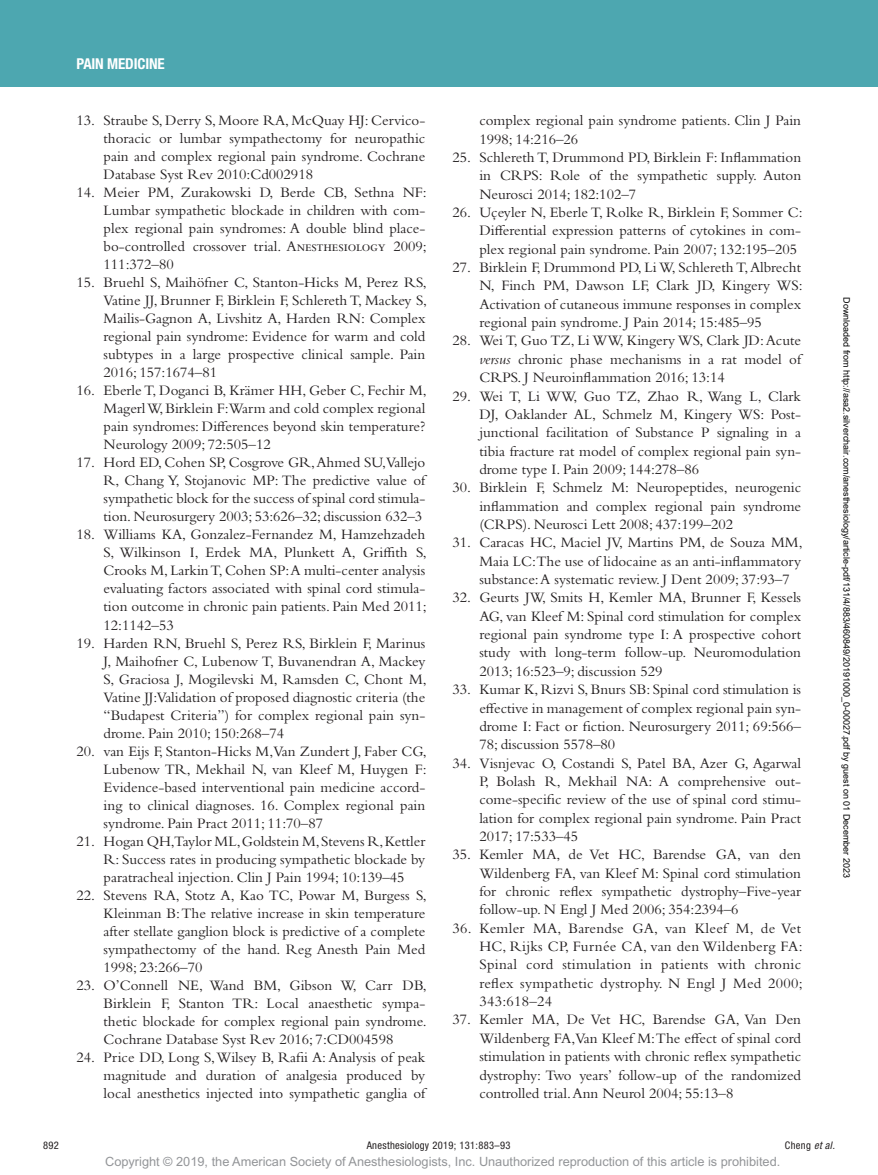
<style>
.page{position:relative;width:878px;height:1175px;background:#fff}
.page>*{position:absolute;margin:0;border:0;box-sizing:border-box;transform-origin:0 0}
.t1{font:15px/18px "Bembo Std";color:#231f20;text-align:justify}
.t2{font:700 condensed 15px "Helvetica Neue LT Std";color:#fff}
.t3{font:12.75px "Arial MT Std";color:#939598}
.t4{font:condensed 10.5px "Helvetica Neue LT Std";letter-spacing:.03em;color:#231f20}
.t5{font:9px "Arial";color:#000}
.s1{font-style:italic}
</style>
<div class="page">
<div style="left:0;top:0;width:878px;height:86px;background:#4da7b0"></div>
<p class="t2" style="left:77px;top:54px;width:50px">PAIN MEDICINE</p>
<p class="t1" style="left:104px;top:111px;width:323px;text-indent:-27px">13. Straube S, Derry S, Moore RA, McQuay HJ: Cervico&shy;thoracic or lumbar sympathectomy for neuropathic pain and complex regional pain syndrome. Cochrane Database Syst Rev 2010:Cd002918</p>
<p class="t1" style="left:104px;top:183px;width:325px;text-indent:-27px">14. Meier PM, Zurakowski D, Berde CB, Sethna NF:<br>Lumbar sympathetic blockade in children with com&shy;plex regional pain syndromes: A double blind place&shy;bo-controlled crossover trial. Anesthesiology 2009; 111:372–80</p>
<p class="t1" style="left:104px;top:273px;width:325px;text-indent:-27px">15. Bruehl S, Maihöfner C, Stanton-Hicks M, Perez RS, Vatine JJ, Brunner F, Birklein F, Schlereth T, Mackey S, Mailis-Gagnon A, Livshitz A, Harden RN: Complex regional pain syndrome: Evidence for warm and cold subtypes in a large prospective clinical sample. Pain 2016; 157:1674–81</p>
<p class="t1" style="left:104px;top:381px;width:325px;text-indent:-27px">16. Eberle T, Doganci B, Krämer HH, Geber C, Fechir M, Magerl W, Birklein F:Warm and cold complex regional pain syndromes: Differences beyond skin temperature?<br>Neurology 2009; 72:505–12</p>
<p class="t1" style="left:104px;top:453px;width:323px;text-indent:-27px">17. Hord ED, Cohen SP, Cosgrove GR, Ahmed SU,Vallejo R, Chang Y, Stojanovic MP: The predictive value of sympathetic block for the success of spinal cord stimula&shy;tion. Neurosurgery 2003; 53:626–32; discussion 632–3</p>
<p class="t1" style="left:104px;top:525px;width:325px;text-indent:-27px">18. Williams KA, Gonzalez-Fernandez M, Hamzehzadeh S, Wilkinson I, Erdek MA, Plunkett A, Griffith S, Crooks M, Larkin T, Cohen SP: A multi-center analysis evaluating factors associated with spinal cord stimula&shy;tion outcome in chronic pain patients. Pain Med 2011; 12:1142–53</p>
<p class="t1" style="left:104px;top:633px;width:325px;text-indent:-27px">19. Harden RN, Bruehl S, Perez RS, Birklein F, Marinus J, Maihofner C, Lubenow T, Buvanendran A, Mackey S, Graciosa J, Mogilevski M, Ramsden C, Chont M, Vatine JJ:Validation of proposed diagnostic criteria (the “Budapest Criteria”) for complex regional pain syn&shy;drome. Pain 2010; 150:268–74</p>
<p class="t1" style="left:104px;top:741px;width:325px;text-indent:-27px">20. van Eijs F, Stanton-Hicks M,Van Zundert J, Faber CG, Lubenow TR, Mekhail N, van Kleef M, Huygen F:<br>Evidence-based interventional pain medicine accord&shy;ing to clinical diagnoses. 16. Complex regional pain syndrome. Pain Pract 2011; 11:70–87</p>
<p class="t1" style="left:104px;top:831px;width:323px;text-indent:-27px">21. Hogan QH,Taylor ML, Goldstein M, Stevens R, Kettler R: Success rates in producing sympathetic blockade by paratracheal injection. Clin J Pain 1994; 10:139–45</p>
<p class="t1" style="left:104px;top:886px;width:325px;text-indent:-27px">22. Stevens RA, Stotz A, Kao TC, Powar M, Burgess S, Kleinman B: The relative increase in skin temperature after stellate ganglion block is predictive of a complete sympathectomy of the hand. Reg Anesth Pain Med 1998; 23:266–70</p>
<p class="t1" style="left:104px;top:976px;width:325px;text-indent:-27px">23. O’Connell NE, Wand BM, Gibson W, Carr DB, Birklein F, Stanton TR: Local anaesthetic sympa&shy;thetic blockade for complex regional pain syndrome.<br>Cochrane Database Syst Rev 2016; 7:CD004598</p>
<p class="t1" style="left:104px;top:1048px;width:323px;text-indent:-27px">24. Price DD, Long S, Wilsey B, Rafii A: Analysis of peak magnitude and duration of analgesia produced by local anesthetics injected into sympathetic ganglia of</p>
<p class="t1" style="left:479px;top:111px;width:323px">complex regional pain syndrome patients. Clin J Pain<br>1998; 14:216–26</p>
<p class="t1" style="left:479px;top:148px;width:323px;text-indent:-27px">25. Schlereth T, Drummond PD, Birklein F: Inflammation in CRPS: Role of the sympathetic supply. Auton Neurosci 2014; 182:102–7</p>
<p class="t1" style="left:479px;top:203px;width:325px;text-indent:-27px">26. Uçeyler N, Eberle T, Rolke R, Birklein F, Sommer C:<br>Differential expression patterns of cytokines in com&shy;plex regional pain syndrome. Pain 2007; 132:195–205</p>
<p class="t1" style="left:479px;top:258px;width:325px;text-indent:-27px">27. Birklein F, Drummond PD, Li W, Schlereth T, Albrecht N, Finch PM, Dawson LF, Clark JD, Kingery WS:<br>Activation of cutaneous immune responses in complex regional pain syndrome. J Pain 2014; 15:485–95</p>
<p class="t1" style="left:479px;top:331px;width:323px;text-indent:-27px">28. Wei T, Guo TZ, Li WW, Kingery WS, Clark JD: Acute <span class="s1">versus</span> chronic phase mechanisms in a rat model of CRPS. J Neuroinflammation 2016; 13:14</p>
<p class="t1" style="left:479px;top:386px;width:323px;text-indent:-27px">29. Wei T, Li WW, Guo TZ, Zhao R, Wang L, Clark DJ, Oaklander AL, Schmelz M, Kingery WS: Post&shy;junctional facilitation of Substance P signaling in a tibia fracture rat model of complex regional pain syn&shy;drome type I. Pain 2009; 144:278–86</p>
<p class="t1" style="left:479px;top:478px;width:323px;text-indent:-27px">30. Birklein F, Schmelz M: Neuropeptides, neurogenic inflammation and complex regional pain syndrome (CRPS). Neurosci Lett 2008; 437:199–202</p>
<p class="t1" style="left:479px;top:533px;width:325px;text-indent:-27px">31. Caracas HC, Maciel JV, Martins PM, de Souza MM, Maia LC:The use of lidocaine as an anti-inflammatory substance: A systematic review. J Dent 2009; 37:93–7</p>
<p class="t1" style="left:479px;top:588px;width:323px;text-indent:-27px">32. Geurts JW, Smits H, Kemler MA, Brunner F, Kessels AG, van Kleef M: Spinal cord stimulation for complex regional pain syndrome type I: A prospective cohort study with long-term follow-up. Neuromodulation 2013; 16:523–9; discussion 529</p>
<p class="t1" style="left:479px;top:680px;width:323px;text-indent:-27px">33. Kumar K, Rizvi S, Bnurs SB: Spinal cord stimulation is effective in management of complex regional pain syn&shy;drome I: Fact or fiction. Neurosurgery 2011; 69:566– 78; discussion 5578–80</p>
<p class="t1" style="left:479px;top:753px;width:323px;text-indent:-27px">34. Visnjevac O, Costandi S, Patel BA, Azer G, Agarwal P, Bolash R, Mekhail NA: A comprehensive out&shy;come-specific review of the use of spinal cord stimu&shy;lation for complex regional pain syndrome. Pain Pract 2017; 17:533–45</p>
<p class="t1" style="left:479px;top:845px;width:323px;text-indent:-27px">35. Kemler MA, de Vet HC, Barendse GA, van den Wildenberg FA, van Kleef M: Spinal cord stimulation for chronic reflex sympathetic dystrophy–Five-year follow-up. N Engl J Med 2006; 354:2394–6</p>
<p class="t1" style="left:479px;top:918px;width:325px;text-indent:-27px">36. Kemler MA, Barendse GA, van Kleef M, de Vet HC, Rijks CP, Furnée CA, van den Wildenberg FA:<br>Spinal cord stimulation in patients with chronic reflex sympathetic dystrophy. N Engl J Med 2000; 343:618–24</p>
<p class="t1" style="left:479px;top:1010px;width:323px;text-indent:-27px">37. Kemler MA, De Vet HC, Barendse GA, Van Den Wildenberg FA,Van Kleef M:The effect of spinal cord stimulation in patients with chronic reflex sympathetic dystrophy: Two years’ follow-up of the randomized controlled trial. Ann Neurol 2004; 55:13–8</p>
<p class="t5" style="left:850px;top:297px;width:582px;rotate:90deg">Downloaded from http://asa2.silverchair.com/anesthesiology/article-pdf/131/4/883/460849/20191000_0-00027.pdf by guest on 01 December 2023</p>
<p class="t4" style="left:43px;top:1139px;width:17px">892</p>
<p class="t4" style="left:367px;top:1139px;width:145px">Anesthesiology 2019; 131:883–93</p>
<p class="t4" style="left:784px;top:1139px;width:51px">Cheng <span class="s1">et al.</span></p>
<p class="t3" style="left:105px;top:1154px;width:676px">Copyright © 2019, the American Society of Anesthesiologists, Inc. Unauthorized reproduction of this article is prohibited.</p>
</div>
